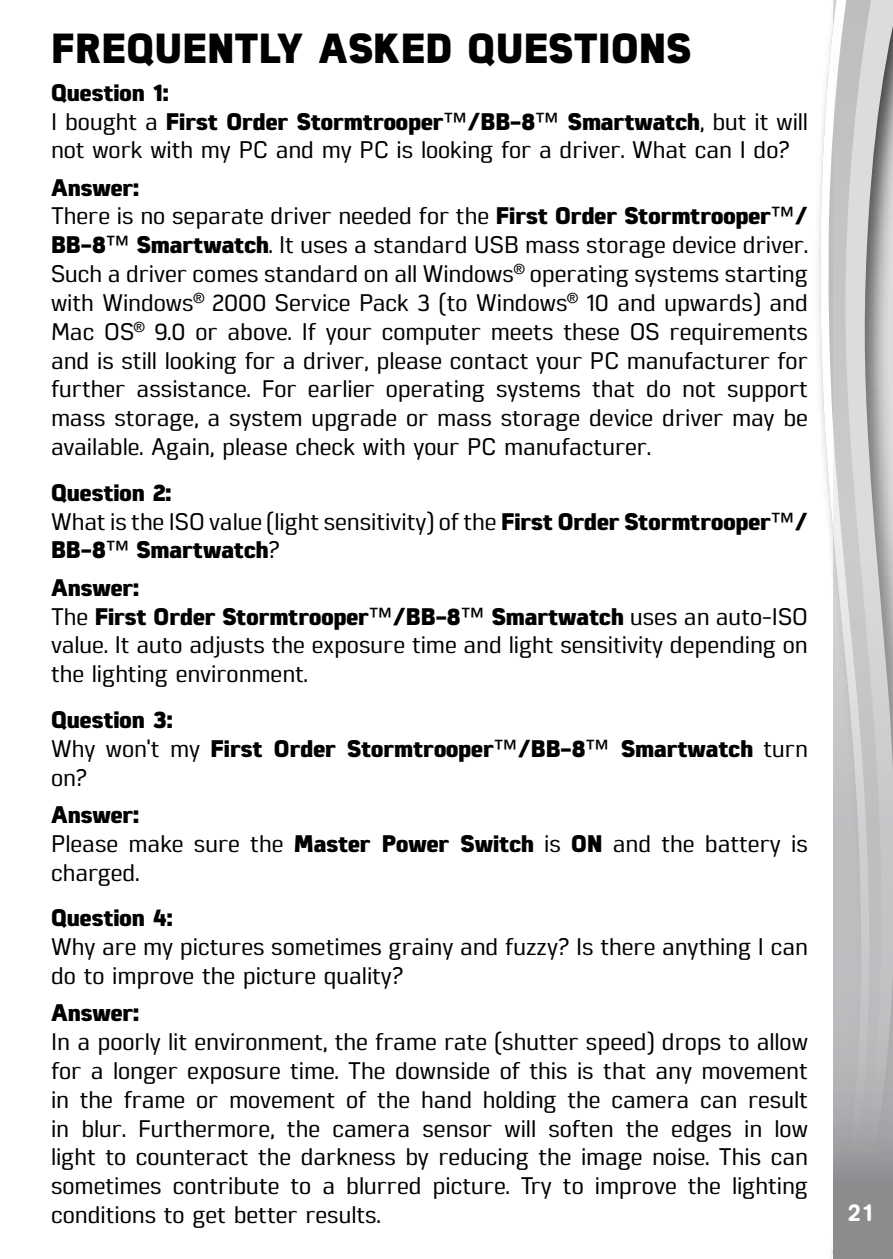
<style>
.page{position:relative;width:893px;height:1259px;background:#fff}
.page>*{position:absolute;margin:0;border:0;box-sizing:border-box;transform-origin:0 0}
.t1{font:800 42px "Eund";letter-spacing:.01em;color:#000}
.t2{font:500 24px/28.8px "Eund";color:#000}
.t3{font:800 24px/28.8px "Eund";color:#000}
.t4{font:500 24px "AG Book Rounded";color:#fff}
.s1{font-weight:800}
.s2{font-family:"Helvetica";font-weight:400}
.s3{font-weight:500}
</style>
<div class="page">
<svg style="left:819px;top:0;width:15px;height:1259px"></svg>
<svg style="left:834px;top:0;width:59px;height:1259px;background:#bcbebf"></svg>
<h1 class="t1" style="left:51px;top:12px;width:642px">Frequently Asked Questions</h1>
<p class="t2" style="left:51px;top:76px;width:758px"><span class="s1">Question 1:<br></span>I bought a <span class="s1">First Order Stormtrooper</span><span class="s2">™</span><span class="s1">/BB-8</span><span class="s2">™</span> <span class="s1">Smartwatch</span>, but it will not work with my PC and my PC is looking for a driver. What can I do?</p>
<p class="t2" style="left:51px;top:171px;width:758px"><span class="s1">Answer:<br></span>There is no separate driver needed for the <span class="s1">First Order Stormtrooper</span><span class="s2">™</span><span class="s1">/ BB-8</span><span class="s2">™</span> <span class="s1">Smartwatch</span>. It uses a standard USB mass storage device driver.<br>Such a driver comes standard on all Windows<sup>®</sup> operating systems starting with Windows<sup>®</sup> 2000 Service Pack 3 (to Windows<sup>®</sup> 10 and upwards) and Mac OS<sup>®</sup> 9.0 or above. If your computer meets these OS requirements and is still looking for a driver, please contact your PC manufacturer for further assistance. For earlier operating systems that do not support mass storage, a system upgrade or mass storage device driver may be available. Again, please check with your PC manufacturer.</p>
<p class="t3" style="left:51px;top:475px;width:758px">Question 2:<br><span class="s3">What is the ISO value (light sensitivity) of the</span> First Order Stormtrooper<span class="s2">™</span>/<br>BB-8<span class="s2">™</span> Smartwatch<span class="s3">?</span></p>
<p class="t2" style="left:51px;top:571px;width:758px"><span class="s1">Answer:<br></span>The <span class="s1">First Order Stormtrooper</span><span class="s2">™</span><span class="s1">/BB-8</span><span class="s2">™</span> <span class="s1">Smartwatch</span> uses an auto-ISO value. It auto adjusts the exposure time and light sensitivity depending on the lighting environment.</p>
<p class="t3" style="left:51px;top:702px;width:758px">Question 3:<br><span class="s3">Why won't my</span> First Order Stormtrooper<span class="s2">™</span>/BB-8<span class="s2">™</span> Smartwatch <span class="s3">turn on?</span></p>
<p class="t2" style="left:51px;top:798px;width:758px"><span class="s1">Answer:<br></span>Please make sure the <span class="s1">Master Power Switch</span> is <span class="s1">ON</span> and the battery is charged.</p>
<p class="t3" style="left:51px;top:901px;width:123px">Question 4:</p>
<p class="t2" style="left:51px;top:931px;width:758px">Why are my pictures sometimes grainy and fuzzy? Is there anything I can do to improve the picture quality?</p>
<p class="t3" style="left:51px;top:996px;width:90px">Answer:</p>
<p class="t2" style="left:51px;top:1025px;width:758px;text-align:justify">In a poorly lit environment, the frame rate (shutter speed) drops to allow for a longer exposure time. The downside of this is that any movement in the frame or movement of the hand holding the camera can result in blur. Furthermore, the camera sensor will soften the edges in low light to counteract the darkness by reducing the image noise. This can sometimes contribute to a blurred picture. Try to improve the lighting conditions to get better results.</p>
<p class="t4" style="left:848px;top:1199px;width:28px">21</p>
</div>
